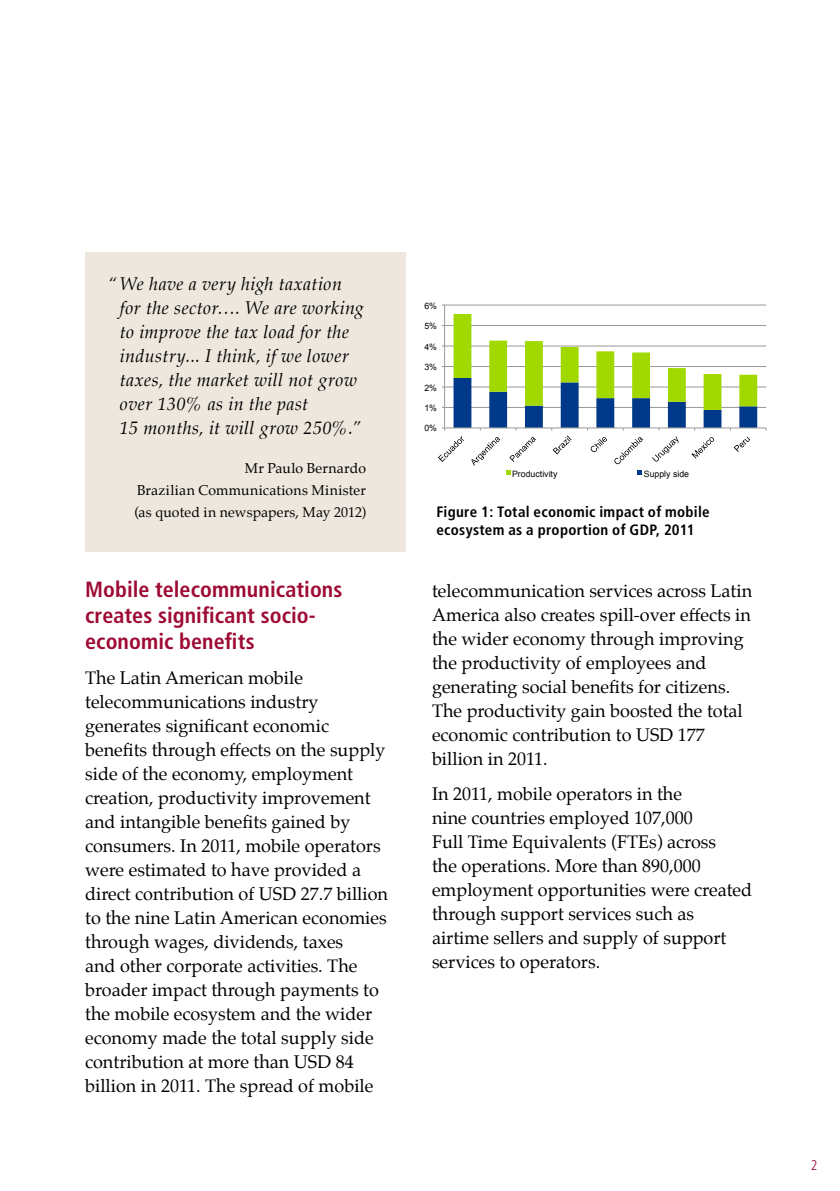
<style>
.page{position:relative;width:840px;height:1191px;background:#fff}
.page>*{position:absolute;margin:0;border:0;box-sizing:border-box;transform-origin:0 0}
.t1{font:700 condensed 22px/26px "Frutiger";letter-spacing:.005em;color:#9e0a34}
.t2{font:18px/24px "Palatino";color:#000}
.t3{font:italic 18px/24px "Palatino";letter-spacing:.025em;color:#000}
.t4{font:700 condensed 15px/18px "Frutiger";letter-spacing:.02em;color:#000}
.t5{font:14px/22px "Palatino";letter-spacing:.01em;color:#000;text-align:justify}
.t6{font:300 condensed 14px "Frutiger";color:#9e0a34}
.t7{font:8.8px "Arial";color:#000}
</style>
<div class="page">
<div style="left:85px;top:252px;width:320px;height:300px;background:#ede7dd"></div>
<svg style="left:438px;top:304px;width:329px;height:171px"></svg>
<p class="t3" style="left:120px;top:271px;width:245px;text-indent:-12px">“ We have a very high taxation for the sector…. We are working to improve the tax load for the industry... I think, if we lower taxes, the market will not grow over 130% as in the past<br>15 months, it will grow 250%.”</p>
<p class="t5" style="left:134px;top:457px;width:233px;text-indent:110px">Mr Paulo Bernardo Brazilian Communications Minister (as quoted in newspapers, May 2012)</p>
<p class="t1" style="left:85px;top:576px;width:259px">Mobile telecommunications creates significant socio&shy;economic benefits</p>
<p class="t2" style="left:85px;top:666px;width:304px">The Latin American mobile telecommunications industry generates significant economic benefits through effects on the supply side of the economy, employment creation, productivity improvement and intangible benefits gained by consumers. In 2011, mobile operators were estimated to have provided a direct contribution of USD 27.7 billion to the nine Latin American economies through wages, dividends, taxes<br>and other corporate activities. The broader impact through payments to the mobile ecosystem and the wider economy made the total supply side contribution at more than USD 84 billion in 2011. The spread of mobile</p>
<p class="t7" style="left:424px;top:300px;width:14px">6%</p>
<p class="t7" style="left:424px;top:320px;width:14px">5%</p>
<p class="t7" style="left:424px;top:341px;width:14px">4%</p>
<p class="t7" style="left:424px;top:361px;width:14px">3%</p>
<p class="t7" style="left:424px;top:382px;width:14px">2%</p>
<p class="t7" style="left:424px;top:402px;width:14px">1%</p>
<p class="t7" style="left:424px;top:422px;width:14px">0%</p>
<p class="t7" style="left:512px;top:468px;width:47px">Productivity</p>
<p class="t7" style="left:643px;top:468px;width:47px">Supply side</p>
<p class="t4" style="left:436px;top:503px;width:274px">Figure 1: Total economic impact of mobile ecosystem as a proportion of GDP, 2011</p>
<p class="t2" style="left:432px;top:578px;width:321px">telecommunication services across Latin America also creates spill-over effects in the wider economy through improving the productivity of employees and generating social benefits for citizens.<br>The productivity gain boosted the total economic contribution to USD 177 billion in 2011.</p>
<p class="t2" style="left:432px;top:781px;width:321px">In 2011, mobile operators in the<br>nine countries employed 107,000<br>Full Time Equivalents (FTEs) across<br>the operations. More than 890,000 employment opportunities were created through support services such as airtime sellers and supply of support services to operators.</p>
<p class="t6" style="left:810px;top:1156px;width:8px">2</p>
</div>
